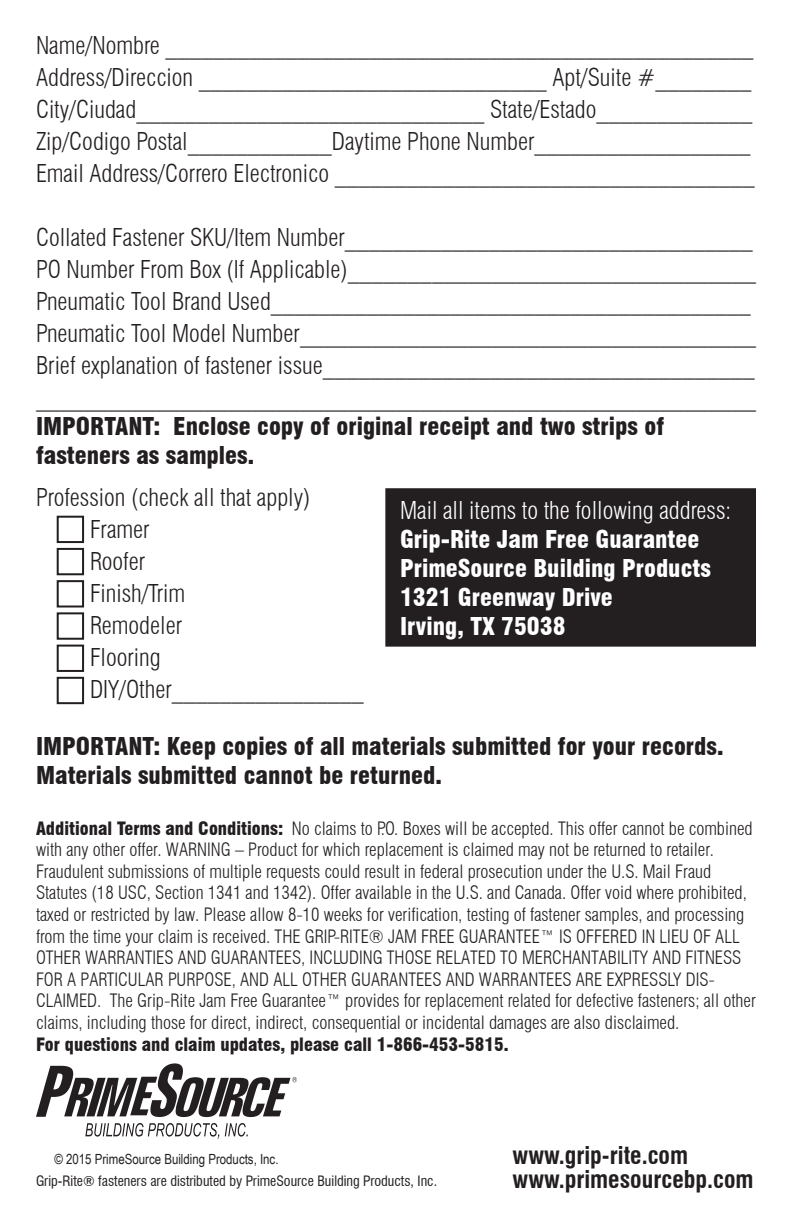
<style>
.page{position:relative;width:792px;height:1224px;background:#fff}
.page>*{position:absolute;margin:0;border:0;box-sizing:border-box;transform-origin:0 0}
.t1{font:300 condensed 24px/32px "Swiss 721 BT";color:#231f20}
.t2{font:900 condensed 24px/28.8px "Swiss 721 BT";color:#231f20}
.t3{font:900 condensed 24px/28.8px "Swiss 721 BT";color:#fff}
.t4{font:700 condensed 24px "Swiss 721 BT";color:#231f20}
.t5{font:300 condensed 24px "Swiss 721 BT";color:#fff}
.t6{font:300 condensed 18px/21.6px "Swiss 721 BT";color:#231f20}
.t7{font:900 condensed 18px "Swiss 721 BT";color:#231f20}
.t8{font:condensed 14px "Swiss 721 BT";color:#231f20}
.t9{font:14px "Arial Narrow";color:#231f20}
.s1{font-weight:900}
</style>
<div class="page">
<div style="left:386px;top:489px;width:369px;height:157px;background:#231f20"></div>
<div style="left:385px;top:488px;width:371px;height:159px;border:2px solid #231f20"></div>
<div style="left:57px;top:516px;width:27px;height:27px;border:2px solid #231f20"></div>
<div style="left:57px;top:548px;width:27px;height:27px;border:2px solid #231f20"></div>
<div style="left:57px;top:580px;width:27px;height:28px;border:2px solid #231f20"></div>
<div style="left:57px;top:612px;width:27px;height:28px;border:2px solid #231f20"></div>
<div style="left:57px;top:645px;width:27px;height:27px;border:2px solid #231f20"></div>
<div style="left:57px;top:677px;width:27px;height:27px;border:2px solid #231f20"></div>
<svg style="left:36px;top:1063px;width:261px;height:54px"></svg>
<svg style="left:85px;top:1123px;width:134px;height:16px"></svg>
<svg style="left:225px;top:1123px;width:23px;height:14px"></svg>
<p class="t1" style="left:36px;top:30px;width:720px">Name/Nombre _________________________________________________ Address/Direccion _____________________________ Apt/Suite #________ City/Ciudad_____________________________ State/Estado_____________ Zip/Codigo Postal____________Daytime Phone Number__________________ Email Address/Correro Electronico ___________________________________</p>
<p class="t1" style="left:36px;top:221px;width:721px">Collated Fastener SKU/Item Number__________________________________ PO Number From Box (If Applicable)__________________________________ Pneumatic Tool Brand Used________________________________________ Pneumatic Tool Model Number______________________________________ Brief explanation of fastener issue____________________________________ ____________________________________________________________</p>
<h1 class="t2" style="left:36px;top:412px;width:630px">IMPORTANT: Enclose copy of original receipt and two strips of fasteners as samples.</h1>
<h1 class="t1" style="left:90px;top:481px;width:275px;text-indent:-54px">Profession (check all that apply)<br>Framer<br>Roofer<br>Finish/Trim<br>Remodeler<br>Flooring<br>DIY/Other________________</h1>
<h1 class="t2" style="left:36px;top:732px;width:689px">IMPORTANT: Keep copies of all materials submitted for your records.<br>Materials submitted cannot be returned.</h1>
<p class="t6" style="left:36px;top:817px;width:721px"><span class="s1">Additional Terms and Conditions:</span> No claims to P.O. Boxes will be accepted. This offer cannot be combined with any other offer. WARNING – Product for which replacement is claimed may not be returned to retailer.<br>Fraudulent submissions of multiple requests could result in federal prosecution under the U.S. Mail Fraud Statutes (18 USC, Section 1341 and 1342). Offer available in the U.S. and Canada. Offer void where prohibited, taxed or restricted by law. Please allow 8-10 weeks for verification, testing of fastener samples, and processing from the time your claim is received. THE GRIP-RITE® JAM FREE GUARANTEE™ IS OFFERED IN LIEU OF ALL OTHER WARRANTIES AND GUARANTEES, INCLUDING THOSE RELATED TO MERCHANTABILITY AND FITNESS FOR A PARTICULAR PURPOSE, AND ALL OTHER GUARANTEES AND WARRANTEES ARE EXPRESSLY DIS-CLAIMED. The Grip-Rite Jam Free Guarantee™ provides for replacement related for defective fasteners; all other claims, including those for direct, indirect, consequential or incidental damages are also disclaimed.</p>
<p class="t7" style="left:36px;top:1033px;width:474px">For questions and claim updates, please call 1-866-453-5815.</p>
<h1 class="t5" style="left:400px;top:496px;width:333px">Mail all items to the following address:</h1>
<h1 class="t3" style="left:400px;top:525px;width:312px">Grip-Rite Jam Free Guarantee<br>PrimeSource Building Products<br>1321 Greenway Drive<br>Irving, TX 75038</h1>
<p class="t9" style="left:54px;top:1149px;width:226px">© 2015 PrimeSource Building Products, Inc.</p>
<h1 class="t4" style="left:513px;top:1141px;width:177px">www.grip-rite.com</h1>
<p class="t8" style="left:36px;top:1173px;width:403px">Grip-Rite® fasteners are distributed by PrimeSource Building Products, Inc.</p>
<h1 class="t4" style="left:513px;top:1165px;width:242px">www.primesourcebp.com</h1>
</div>
